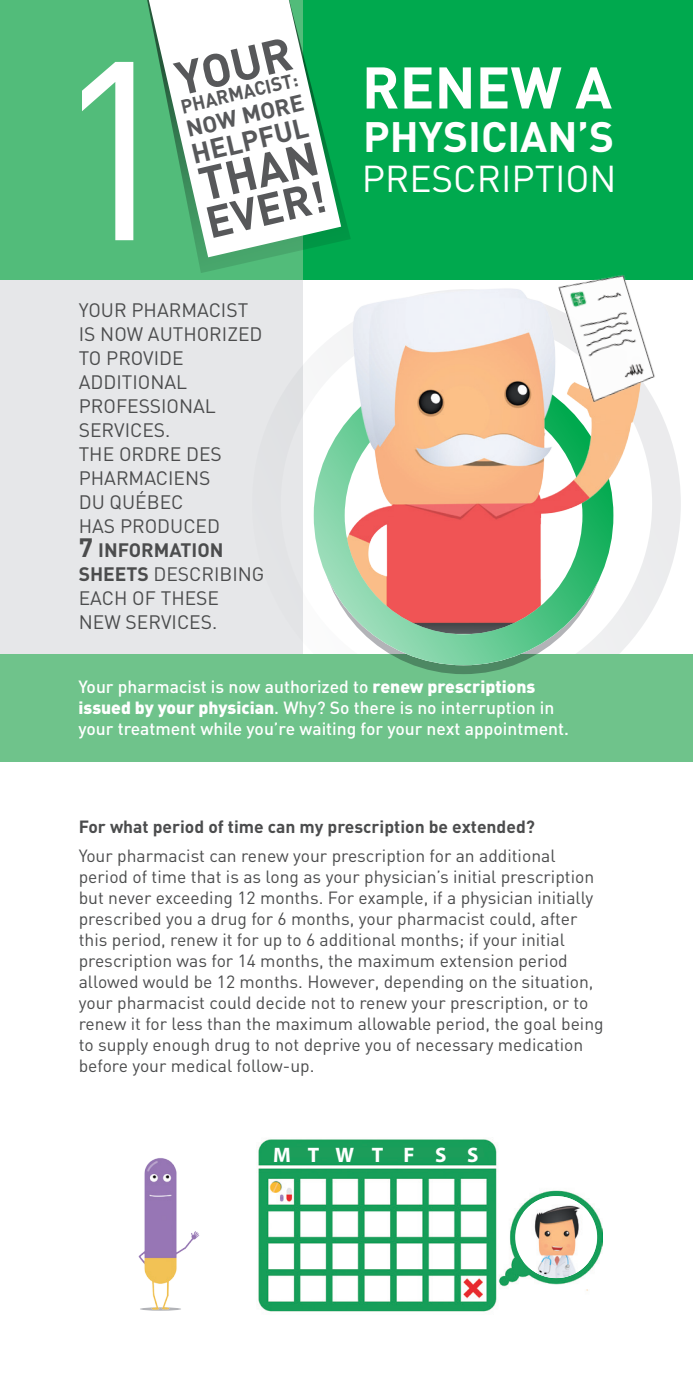
<style>
.page{position:relative;width:693px;height:1386px;background:#fff}
.page>*{position:absolute;margin:0;border:0;box-sizing:border-box;transform-origin:0 0}
.t1{font:250.42px "DIN";color:#fff}
.t2{font:700 57.75px "DIN";color:#fff}
.t3{font:700 46.55px "DIN";color:#57585a}
.t4{font:700 46.2px "DIN";color:#57585a}
.t5{font:700 43.75px "DIN";color:#57585a}
.t6{font:700 42px "DIN";color:#fff}
.t7{font:36.93px "DIN";color:#fff}
.t8{font:700 27.47px "DIN";color:#57585a}
.t9{font:700 22.75px "DIN";color:#57585a}
.t10{font:700 21px "Myriad Pro";color:#fff}
.t11{font:700 19.43px "DIN";color:#57585a;scale:.96 1}
.t12{font:19.25px/24px "DIN";color:#4b4c4d}
.t13{font:17.5px/21px "DIN";color:#4b4c4d}
.t14{font:500 17.5px/21px "DIN";color:#fff}
.t15{font:700 17.5px "DIN";color:#4b4c4d}
.s1{font-weight:700;font-size:26.25px}
.s2{font-weight:700}
.s3{font-weight:900}
</style>
<div class="page">
<div style="left:0;top:280px;width:302px;height:393px;background:#e6e7e9"></div>
<div style="left:252px;top:289px;width:429px;height:429px;border:29px solid #e6e7e9;border-radius:50%"></div>
<div style="left:0;top:654px;width:693px;height:107px;background:#6fc38b"></div>
<div style="left:319px;top:386px;width:289px;height:288px;border:30px solid #b2b3b7;border-radius:50%"></div>
<img style="left:329px;top:381px;width:269px;height:269px;border-radius:134px">
<div style="left:314px;top:366px;width:299px;height:299px;border:31px solid #00a94e;border-radius:50%"></div>
<div style="left:246px;top:0;width:447px;height:280px;background:#00a94e"></div>
<div style="left:0;top:0;width:302px;height:280px;background:#52bc7a"></div>
<svg style="left:147px;top:0;width:204px;height:273px"></svg>
<svg style="left:149px;top:0;width:192px;height:257px;fill:#fff"></svg>
<img style="left:258px;top:1139px;width:345px;height:173px">
<img style="left:138px;top:1158px;width:62px;height:153px">
<div style="left:515px;top:1196px;width:82px;height:82px;background:#fff;border-radius:50%"></div>
<img style="left:524px;top:1196px;width:65px;height:82px">
<img style="left:308px;top:288px;width:356px;height:230px">
<img style="left:541px;top:275px;width:123px;height:137px">
<p class="t1" style="left:51px;top:-6px;width:132px">1</p>
<p class="t4" style="left:169px;top:50px;width:120px;rotate:-13deg">YOUR</p>
<p class="t9" style="left:183px;top:115px;width:122px;rotate:-13deg">NOW MORE</p>
<p class="t11" style="left:178px;top:94px;width:126px;rotate:-13deg">PHARMACIST:</p>
<p class="t8" style="left:188px;top:136px;width:121px;rotate:-13deg">HELPFUL</p>
<p class="t3" style="left:193px;top:155px;width:123px;rotate:-13deg">THAN</p>
<p class="t5" style="left:200px;top:195px;width:124px;rotate:-13deg">EVER!</p>
<p class="t12" style="left:79px;top:298px;width:187px">YOUR PHARMACIST<br>IS NOW AUTHORIZED<br>TO PROVIDE<br>ADDITIONAL<br>PROFESSIONAL<br>SERVICES.<br>THE ORDRE DES<br>PHARMACIENS<br>DU QUÉBEC<br>HAS PRODUCED<br><span class="s1">7</span> <span class="s2">INFORMATION<br>SHEETS</span> DESCRIBING<br>EACH OF THESE<br>NEW SERVICES.</p>
<p class="t2" style="left:362px;top:50px;width:252px">RENEW A</p>
<p class="t6" style="left:363px;top:109px;width:253px">PHYSICIAN’S</p>
<p class="t7" style="left:362px;top:155px;width:256px">PRESCRIPTION</p>
<p class="t14" style="left:79px;top:676px;width:492px">Your pharmacist is now authorized to <span class="s3">renew prescriptions issued by your physician</span>. Why? So there is no interruption in your treatment while you’re waiting for your next appointment.</p>
<p class="t15" style="left:79px;top:815px;width:458px">For what period of time can my prescription be extended?</p>
<p class="t13" style="left:79px;top:844px;width:526px">Your pharmacist can renew your prescription for an additional period of time that is as long as your physician’s initial prescription but never exceeding 12 months. For example, if a physician initially prescribed you a drug for 6 months, your pharmacist could, after this period, renew it for up to 6 additional months; if your initial prescription was for 14 months, the maximum extension period allowed would be 12 months. However, depending on the situation, your pharmacist could decide not to renew your prescription, or to renew it for less than the maximum allowable period, the goal being to supply enough drug to not deprive you of necessary medication before your medical follow-up.</p>
<p class="t10" style="left:273px;top:1141px;width:19px">M</p>
<p class="t10" style="left:308px;top:1141px;width:13px">T</p>
<p class="t10" style="left:336px;top:1141px;width:20px">W</p>
<p class="t10" style="left:372px;top:1141px;width:13px">T</p>
<p class="t10" style="left:404px;top:1141px;width:13px">F</p>
<p class="t10" style="left:435px;top:1141px;width:13px">S</p>
<p class="t10" style="left:467px;top:1141px;width:13px">S</p>
</div>
